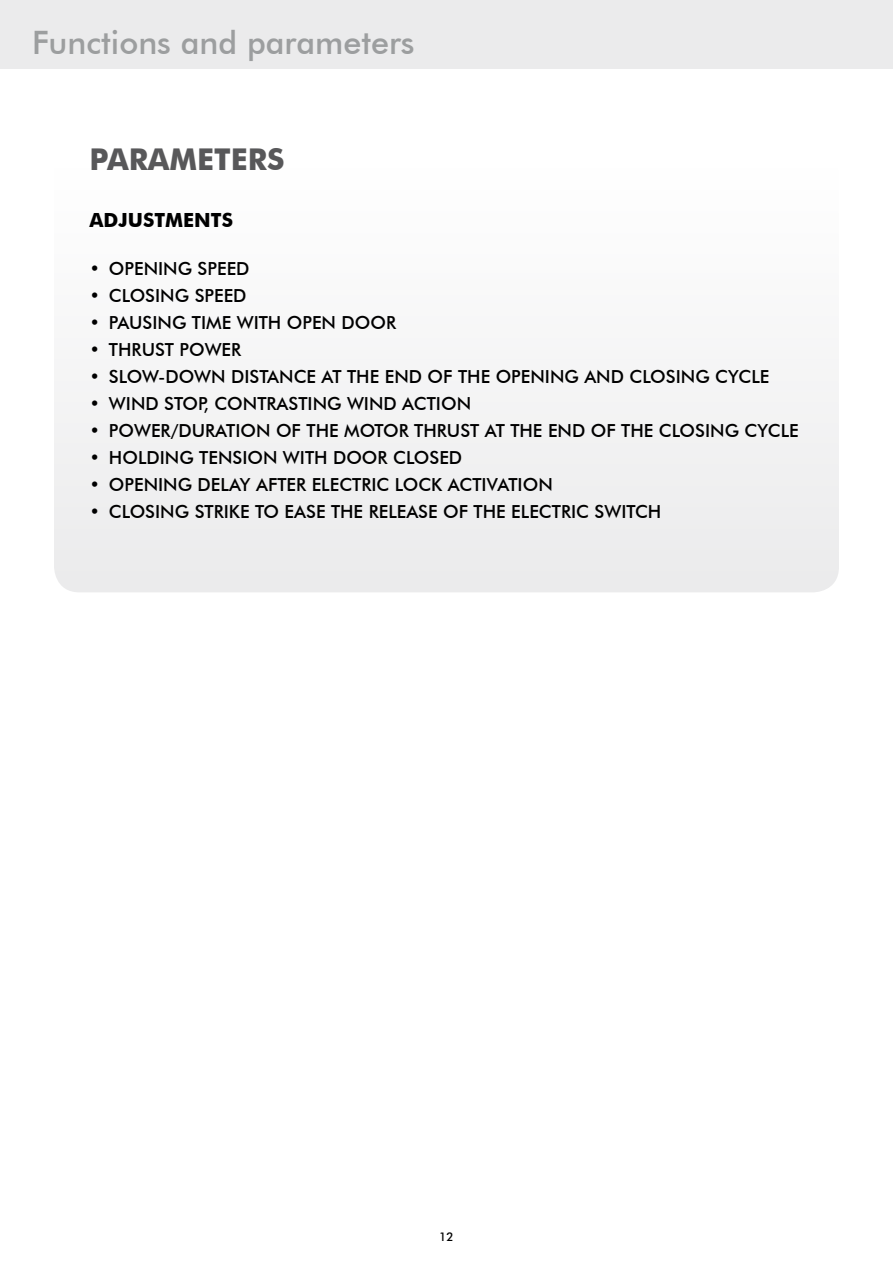
<style>
.page{position:relative;width:893px;height:1263px;background:#fff}
.page>*{position:absolute;margin:0;border:0;box-sizing:border-box;transform-origin:0 0}
.t1{font:500 32.25px "Futura BT";color:#9c9e9f}
.t2{font:700 30px "Futura BT";color:#58585a}
.t3{font:700 19.5px "Futura BT";color:#000}
.t4{font:500 18px "Futura BT";color:#000}
.t5{font:500 12px "Futura BT";color:#000}
</style>
<div class="page">
<div style="left:0;top:0;width:893px;height:68px;background:#ebebec"></div>
<div style="left:54px;top:96px;width:785px;height:496px;background:#f6f6f7;border-radius:26px"></div>
<h1 class="t1" style="left:32px;top:23px;width:384px">Functions and parameters</h1>
<h2 class="t2" style="left:89px;top:141px;width:197px">PARAMETERS</h2>
<p class="t3" style="left:89px;top:209px;width:145px">ADJUSTMENTS</p>
<p class="t4" style="left:89px;top:258px;width:162px">• OPENING SPEED</p>
<p class="t4" style="left:89px;top:285px;width:159px">• CLOSING SPEED</p>
<p class="t4" style="left:89px;top:312px;width:308px">• PAUSING TIME WITH OPEN DOOR</p>
<p class="t4" style="left:89px;top:339px;width:153px">• THRUST POWER</p>
<p class="t4" style="left:89px;top:366px;width:681px">• SLOW-DOWN DISTANCE AT THE END OF THE OPENING AND CLOSING CYCLE</p>
<p class="t4" style="left:89px;top:393px;width:383px">• WIND STOP, CONTRASTING WIND ACTION</p>
<p class="t4" style="left:89px;top:420px;width:711px">• POWER/DURATION OF THE MOTOR THRUST AT THE END OF THE CLOSING CYCLE</p>
<p class="t4" style="left:89px;top:447px;width:374px">• HOLDING TENSION WITH DOOR CLOSED</p>
<p class="t4" style="left:89px;top:474px;width:465px">• OPENING DELAY AFTER ELECTRIC LOCK ACTIVATION</p>
<p class="t4" style="left:89px;top:501px;width:573px">• CLOSING STRIKE TO EASE THE RELEASE OF THE ELECTRIC SWITCH</p>
<p class="t5" style="left:439px;top:1230px;width:16px">12</p>
</div>
